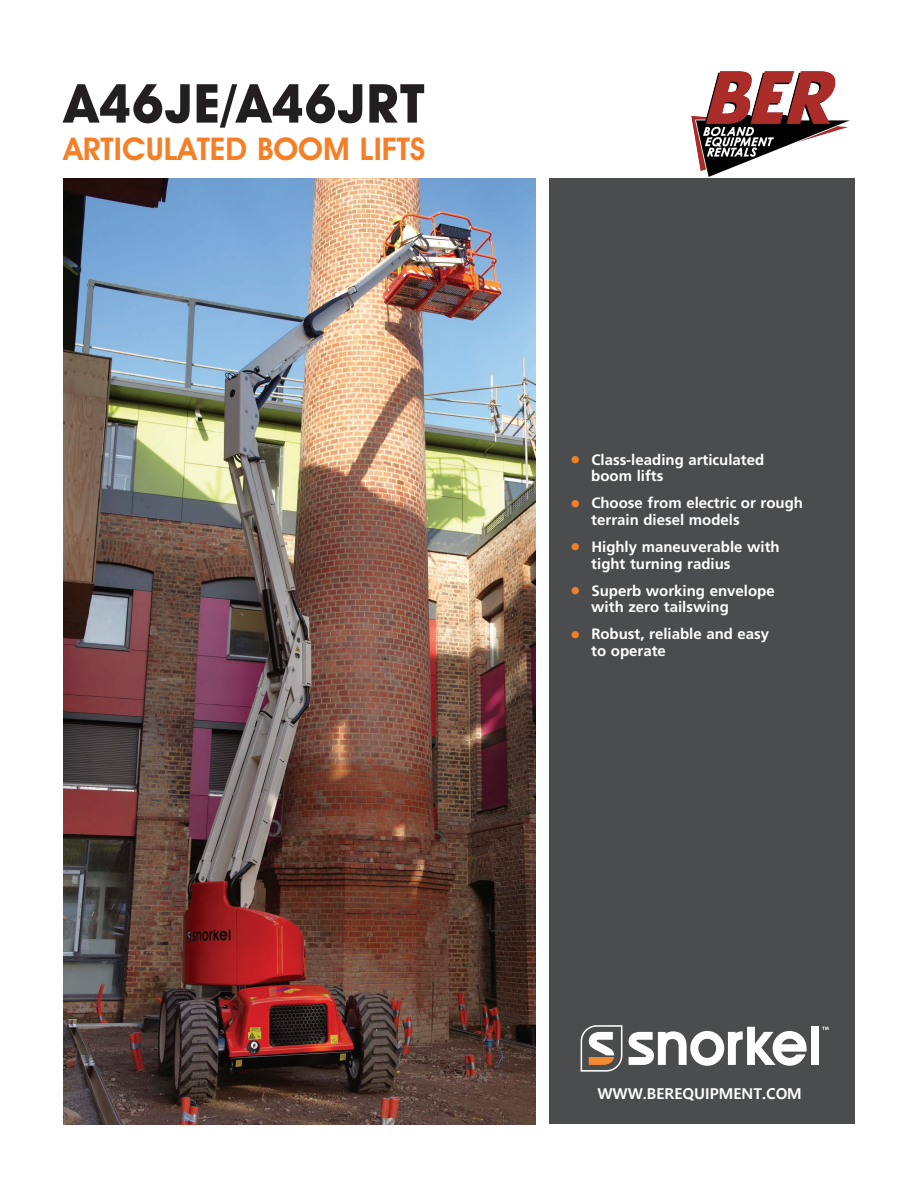
<style>
.page{position:relative;width:918px;height:1188px;background:#fff}
.page>*{position:absolute;margin:0;border:0;box-sizing:border-box;transform-origin:0 0}
.t1{font:700 54px "Avant Garde IT Cby BT";letter-spacing:.02em;color:#231f20}
.t2{font:600 31.5px "Avant Garde IT Cby BT";color:#f47f26}
.t3{font:700 15px/16.5px "Frutiger";color:#fff}
.t4{font:700 15px "Malgun Gothic";color:#fff}
.s1{font-size:21px;color:#f47f26}
</style>
<div class="page">
<div style="left:549px;top:179px;width:305px;height:945px;background:#4b4c4d"></div>
<img style="left:64px;top:179px;width:472px;height:945px">
<svg style="left:822px;top:1027px;width:7px;height:3px"></svg>
<div style="left:811px;top:1027px;width:7px;height:38px;background:#fff"></div>
<svg style="left:629px;top:1027px;width:178px;height:39px"></svg>
<svg style="left:581px;top:1025px;width:41px;height:47px"></svg>
<img style="left:692px;top:72px;width:158px;height:105px">
<p class="t1" style="left:65px;top:71px;width:361px">A46JE/A46JRT</p>
<p class="t2" style="left:64px;top:130px;width:363px">ARTICULATED BOOM LIFTS</p>
<p class="t3" style="left:591px;top:451px;width:174px;text-indent:-21px"><span class="s1">•</span> Class-leading articulated boom lifts</p>
<p class="t3" style="left:591px;top:495px;width:213px;text-indent:-21px"><span class="s1">•</span> Choose from electric or rough terrain diesel models</p>
<p class="t3" style="left:591px;top:539px;width:190px;text-indent:-21px"><span class="s1">•</span> Highly maneuverable with tight turning radius</p>
<p class="t3" style="left:591px;top:582px;width:185px;text-indent:-21px"><span class="s1">•</span> Superb working envelope with zero tailswing</p>
<p class="t3" style="left:591px;top:626px;width:179px;text-indent:-21px"><span class="s1">•</span> Robust, reliable and easy to operate</p>
<p class="t4" style="left:598px;top:1084px;width:206px">WWW.BEREQUIPMENT.COM</p>
</div>
